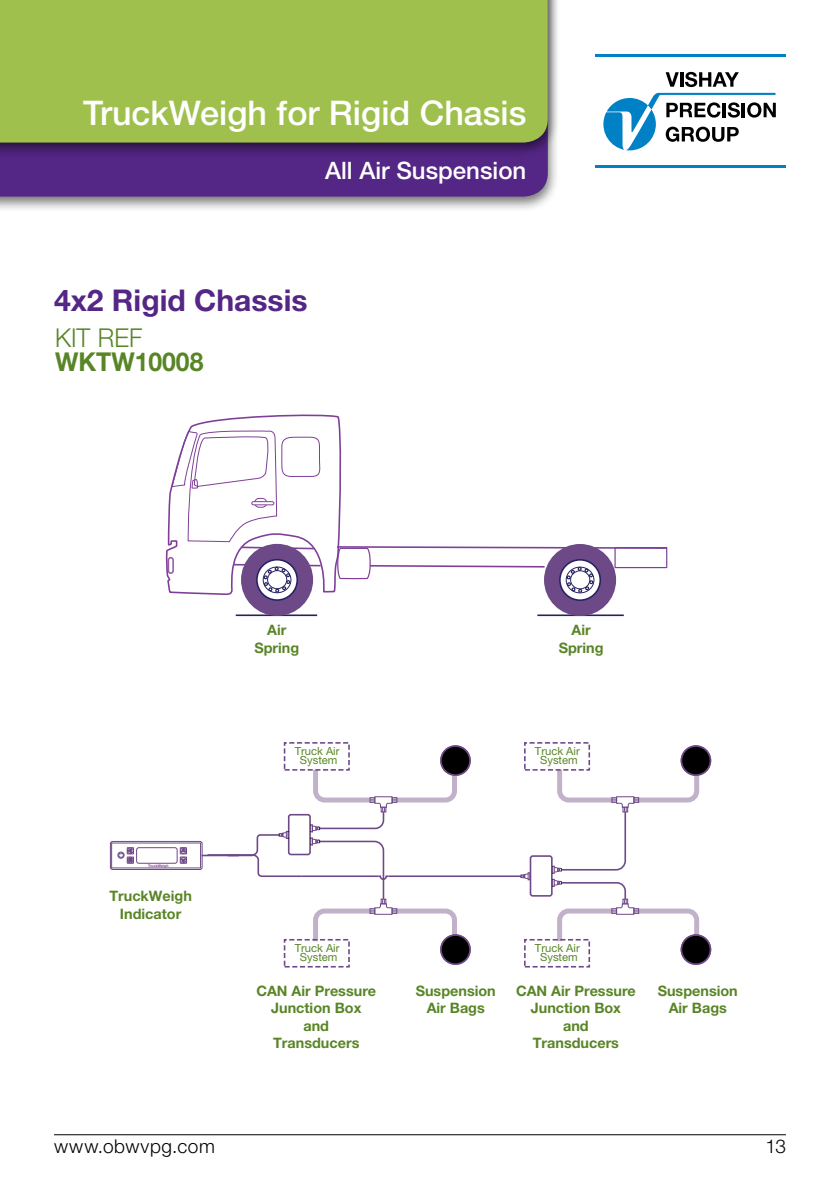
<style>
.page{position:relative;width:840px;height:1191px;background:#fff}
.page>*{position:absolute;margin:0;border:0;box-sizing:border-box;transform-origin:0 0}
.SG_Inside_Curve_Head{font:500 34px "Helvetica Neue LT Std";color:#fff}
.PT_Back_Header{font:700 30px "Helvetica Neue LT Std";color:#542685}
.SG_Table_SectionHead{font:700 26px "Helvetica Neue LT Std";color:#588526;scale:.95 1}
.SG_Table_SectionHead-2{font:300 26px "Helvetica Neue LT Std";color:#588526;scale:.95 1}
.SG_Inside_Curve_Subh{font:500 24px "Helvetica Neue LT Std";color:#fff}
._2011_footer_right_p{font:300 19px "Helvetica Neue LT Std";letter-spacing:.03em;color:#000}
.t1{font:700 14.4px/17.2px "Helvetica Neue LT Std";color:#598527;text-align:center}
.t2{font:11.2px/9.6px "Helvetica Neue LT Std";color:#598527;text-align:center}
.t3{font:700 3.6px "Helvetica Neue LT Std";color:#7f3f98}
</style>
<div class="page">
<div style="left:0;top:0;width:559px;height:212px;background:#000;opacity:.55"></div>
<div style="left:0;top:158px;width:547px;height:39px;background:#542685"></div>
<div style="left:0;top:0;width:559px;height:158px;background:#000;opacity:.55"></div>
<div style="left:0;top:0;width:547px;height:143px;background:#a0c04d"></div>
<svg style="left:603px;top:93px;width:172px;height:57px"></svg>
<svg style="left:665px;top:72px;width:13px;height:15px"></svg>
<hr style="left:679px;top:72px;width:3px;height:15px;background:#000">
<svg style="left:685px;top:72px;width:53px;height:15px"></svg>
<hr style="left:595px;top:54px;width:190px;height:3px;background:#0081c6">
<hr style="left:595px;top:165px;width:190px;height:3px;background:#0081c6">
<hr style="left:537px;top:614px;width:86px;height:2px;background:#262262">
<svg style="left:165px;top:414px;width:176px;height:203px"></svg>
<svg style="left:171px;top:429px;width:151px;height:121px"></svg>
<div style="left:168px;top:557px;width:5px;height:16px;background:#fff;border-radius:2px"></div>
<div style="left:167px;top:557px;width:7px;height:17px;border:2px solid #7f3f98;border-radius:2px"></div>
<div style="left:251px;top:501px;width:23px;height:4px;border:1px solid #7f3f98;border-radius:2px"></div>
<div style="left:241px;top:544px;width:72px;height:72px;background:#6e4987;border-radius:50%"></div>
<svg style="left:257px;top:559px;width:40px;height:41px"></svg>
<div style="left:256px;top:559px;width:42px;height:42px;border:2px solid #262262;border-radius:50%"></div>
<svg style="left:232px;top:563px;width:90px;height:30px"></svg>
<div style="left:543px;top:544px;width:72px;height:72px;background:#6e4987;border-radius:50%"></div>
<svg style="left:559px;top:560px;width:41px;height:40px"></svg>
<div style="left:558px;top:559px;width:42px;height:42px;border:2px solid #262262;border-radius:50%"></div>
<svg style="left:335px;top:545px;width:332px;height:48px"></svg>
<div style="left:529px;top:855px;width:23px;height:41px;border:2px solid #6e4987;border-radius:2px"></div>
<svg style="left:520px;top:872px;width:10px;height:8px"></svg>
<hr style="left:388px;top:875px;width:132px;height:2px;background:#6e4987">
<div style="left:288px;top:814px;width:23px;height:41px;border:2px solid #6e4987;border-radius:2px"></div>
<svg style="left:250px;top:831px;width:53px;height:46px"></svg>
<hr style="left:301px;top:875px;width:77px;height:2px;background:#6e4987">
<svg style="left:551px;top:770px;width:147px;height:171px"></svg>
<svg style="left:310px;top:770px;width:147px;height:170px"></svg>
<div style="left:110px;top:841px;width:92px;height:29px;border:1px solid #6e4987;border-radius:2px"></div>
<div style="left:136px;top:847px;width:41px;height:16px;border:1px solid #6e4987;border-radius:2px"></div>
<div style="left:127px;top:847px;width:7px;height:7px;border:1px solid #6e4987"></div>
<div style="left:127px;top:856px;width:7px;height:7px;border:1px solid #6e4987"></div>
<div style="left:180px;top:847px;width:7px;height:7px;border:1px solid #6e4987"></div>
<div style="left:180px;top:856px;width:7px;height:7px;border:1px solid #6e4987"></div>
<div style="left:117px;top:851px;width:7px;height:7px;border:1px solid #6e4987;border-radius:50%"></div>
<div style="left:127px;top:847px;width:6px;height:7px;border:1px solid #6e4987;border-radius:50%"></div>
<div style="left:180px;top:847px;width:6px;height:7px;border:1px solid #6e4987;border-radius:50%"></div>
<svg style="left:118px;top:848px;width:15px;height:15px"></svg>
<svg style="left:180px;top:848px;width:6px;height:15px"></svg>
<hr style="left:227px;top:854px;width:26px;height:2px;background:#6e4987">
<hr style="left:201px;top:854px;width:37px;height:2px;background:#6e4987">
<div style="left:523px;top:939px;width:66px;height:28px;border:2px dashed #6e4987"></div>
<div style="left:283px;top:939px;width:66px;height:28px;border:2px dashed #6e4987"></div>
<div style="left:523px;top:742px;width:66px;height:28px;border:2px dashed #6e4987"></div>
<div style="left:283px;top:742px;width:66px;height:28px;border:2px dashed #6e4987"></div>
<div style="left:440px;top:935px;width:29px;height:29px;background:#000;border-radius:50%"></div>
<div style="left:440px;top:934px;width:30px;height:31px;border:2px solid #6e4987;border-radius:50%"></div>
<div style="left:440px;top:746px;width:29px;height:29px;background:#000;border-radius:50%"></div>
<div style="left:440px;top:745px;width:30px;height:31px;border:2px solid #6e4987;border-radius:50%"></div>
<div style="left:681px;top:935px;width:29px;height:29px;background:#000;border-radius:50%"></div>
<div style="left:680px;top:934px;width:30px;height:31px;border:2px solid #6e4987;border-radius:50%"></div>
<div style="left:681px;top:746px;width:29px;height:29px;background:#000;border-radius:50%"></div>
<div style="left:680px;top:745px;width:30px;height:31px;border:2px solid #6e4987;border-radius:50%"></div>
<hr style="left:54px;top:1134px;width:731px;height:1px;background:#000">
<p class="SG_Inside_Curve_Head" style="left:83px;top:93px;width:444px">TruckWeigh for Rigid Chasis</p>
<p class="SG_Inside_Curve_Subh" style="left:325px;top:156px;width:202px">All Air Suspension</p>
<p class="PT_Back_Header" style="left:54px;top:281px;width:255px">4x2 Rigid Chassis</p>
<p class="SG_Table_SectionHead-2" style="left:55px;top:322px;width:93px">KIT REF</p>
<p class="SG_Table_SectionHead" style="left:55px;top:346px;width:158px">WKTW10008</p>
<p class="t3" style="left:148px;top:863px;width:22px">TruckWeigh</p>
<p class="t1" style="left:109px;top:887px;width:84px">TruckWeigh<br>Indicator</p>
<p class="t1" style="left:254px;top:621px;width:46px">Air<br>Spring</p>
<p class="t1" style="left:558px;top:621px;width:46px">Air<br>Spring</p>
<p class="t2" style="left:294px;top:746px;width:46px">Truck Air<br>System</p>
<p class="t2" style="left:294px;top:942px;width:46px">Truck Air<br>System</p>
<p class="t2" style="left:534px;top:746px;width:46px">Truck Air<br>System</p>
<p class="t2" style="left:534px;top:942px;width:46px">Truck Air<br>System</p>
<p class="t1" style="left:256px;top:982px;width:121px">CAN Air Pressure<br>Junction Box<br>and<br>Transducers</p>
<p class="t1" style="left:415px;top:982px;width:82px">Suspension<br>Air Bags</p>
<p class="t1" style="left:515px;top:982px;width:121px">CAN Air Pressure<br>Junction Box<br>and<br>Transducers</p>
<p class="t1" style="left:657px;top:982px;width:82px">Suspension<br>Air Bags</p>
<p class="_2011_footer_right_p" style="left:54px;top:1134px;width:162px">www.obwvpg.com</p>
<p class="_2011_footer_right_p" style="left:765px;top:1134px;width:22px">13</p>
</div>
